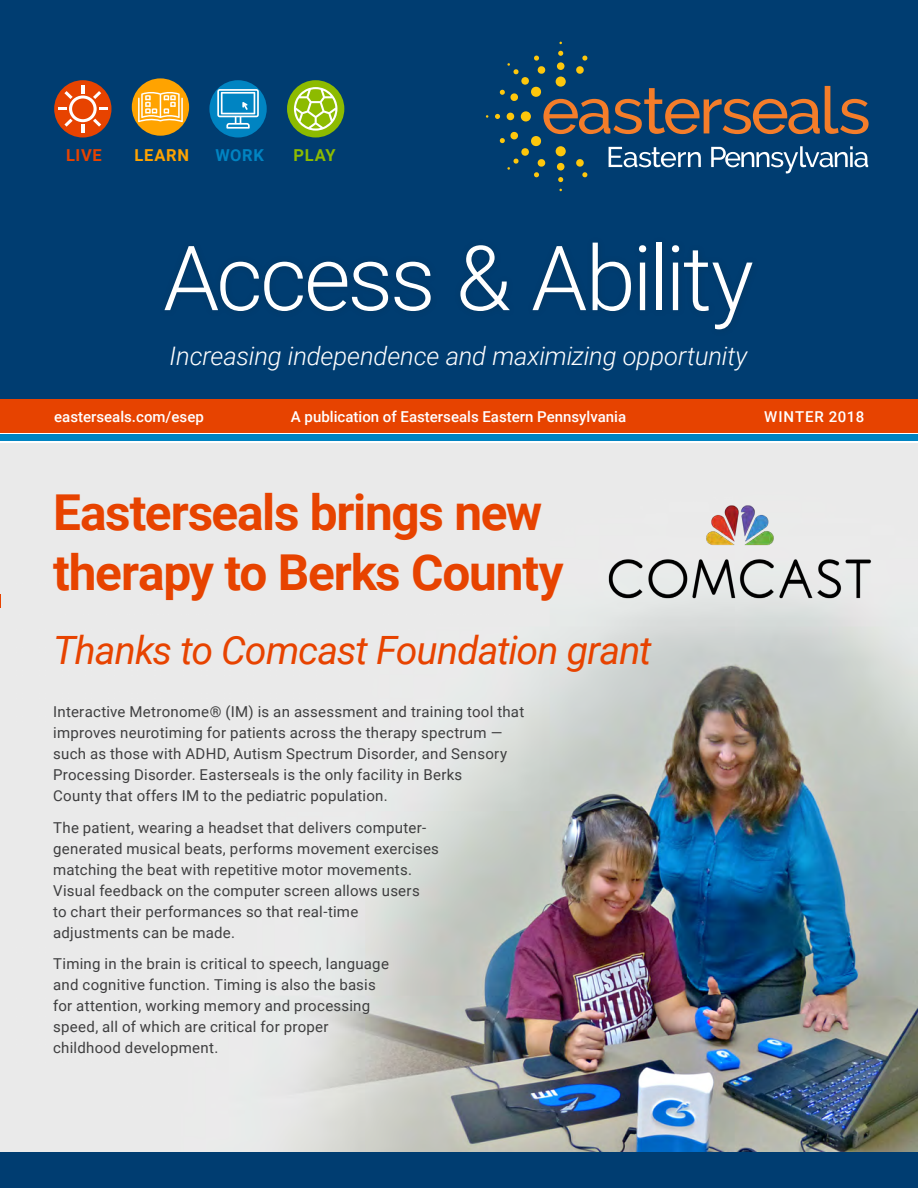
<style>
.page{position:relative;width:918px;height:1188px;background:#fff}
.page>*{position:absolute;margin:0;border:0;box-sizing:border-box;transform-origin:0 0}
.t1{font:300 90px "Roboto";letter-spacing:-.035em;color:#fff}
.t2{font:700 49.5px/59.4px "Roboto";letter-spacing:-.025em;color:#e74300}
.t3{font:italic 39px "Roboto";letter-spacing:-.025em;color:#e74300}
.t4{font:italic 300 25.5px "Roboto";letter-spacing:-.005em;color:#fff}
.t5{font:700 16.5px "Roboto";letter-spacing:.045em;color:#ffa300}
.t6{font:700 16.5px "Roboto";color:#e74300}
.t7{font:700 16.5px "Roboto";color:#0084c2}
.t8{font:700 16.5px "Roboto";color:#8dbb00}
.t9{font:15px/21px "Roboto";letter-spacing:.015em;color:#3e3e3f}
.t10{font:500 15px "Roboto";color:#fff}
.t11{font:500 15px "Roboto";letter-spacing:.06em;color:#fff}
</style>
<div class="page">
<img style="left:0;top:444px;width:917px;height:707px">
<div style="left:0;top:434px;width:917px;height:7px;background:#0084c2"></div>
<div style="left:0;top:0;width:917px;height:427px;background:#003d71"></div>
<div style="left:0;top:399px;width:917px;height:33px;background:#e74300"></div>
<div style="left:0;top:1151px;width:917px;height:36px;background:#003d71"></div>
<svg style="left:0;top:594px;width:1px;height:558px"></svg>
<svg style="left:495px;top:51px;width:373px;height:131px"></svg>
<div style="left:54px;top:80px;width:57px;height:57px;background:#e74300;border-radius:50%"></div>
<svg style="left:58px;top:85px;width:49px;height:47px"></svg>
<div style="left:132px;top:78px;width:57px;height:58px;background:#ffa300;border-radius:50%"></div>
<svg style="left:138px;top:92px;width:45px;height:30px"></svg>
<div style="left:287px;top:80px;width:57px;height:57px;background:#8dbb00;border-radius:50%"></div>
<svg style="left:294px;top:87px;width:43px;height:44px"></svg>
<div style="left:209px;top:80px;width:57px;height:57px;background:#0084c2;border-radius:50%"></div>
<svg style="left:217px;top:89px;width:42px;height:40px"></svg>
<img style="left:584px;top:480px;width:301px;height:169px">
<p class="t6" style="left:66px;top:143px;width:37px">LIVE</p>
<p class="t5" style="left:134px;top:143px;width:56px">LEARN</p>
<p class="t7" style="left:215px;top:143px;width:50px">WORK</p>
<p class="t8" style="left:293px;top:143px;width:43px">PLAY</p>
<p class="t1" style="left:163px;top:215px;width:592px">Access &amp; Ability</p>
<p class="t4" style="left:169px;top:337px;width:579px">Increasing independence and maximizing opportunity</p>
<p class="t10" style="left:291px;top:406px;width:336px">A publication of Easterseals Eastern Pennsylvania</p>
<p class="t10" style="left:54px;top:406px;width:151px">easterseals.com/esep</p>
<p class="t11" style="left:763px;top:406px;width:102px">WINTER 2018</p>
<p class="t2" style="left:53px;top:481px;width:512px">Easterseals brings new therapy to Berks County</p>
<p class="t3" style="left:53px;top:622px;width:600px">Thanks to Comcast Foundation grant</p>
<p class="t9" style="left:53px;top:700px;width:472px">Interactive Metronome® (IM) is an assessment and training tool that improves neurotiming for patients across the therapy spectrum — such as those with ADHD, Autism Spectrum Disorder, and Sensory Processing Disorder. Easterseals is the only facility in Berks<br>County that offers IM to the pediatric population.</p>
<p class="t9" style="left:53px;top:816px;width:387px">The patient, wearing a headset that delivers computer&shy;generated musical beats, performs movement exercises matching the beat with repetitive motor movements.<br>Visual feedback on the computer screen allows users<br>to chart their performances so that real-time adjustments can be made.</p>
<p class="t9" style="left:53px;top:952px;width:337px">Timing in the brain is critical to speech, language and cognitive function. Timing is also the basis for attention, working memory and processing speed, all of which are critical for proper childhood development.</p>
</div>
